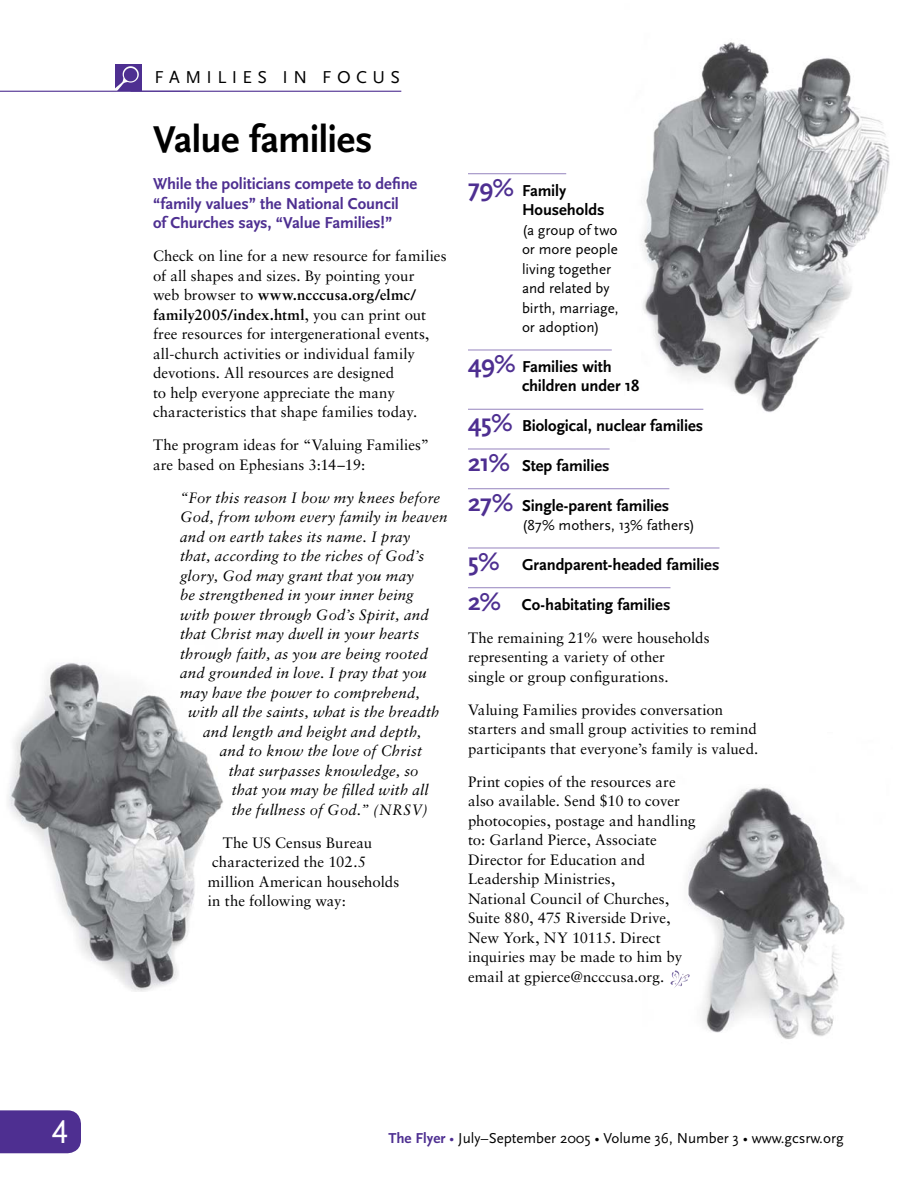
<style>
.page{position:relative;width:918px;height:1188px;background:#fff}
.page>*{position:absolute;margin:0;border:0;box-sizing:border-box;transform-origin:0 0}
.t1{font:700 39px "Scala Sans";letter-spacing:-.015em;color:#000}
.t2{font:34.5px "Scala Sans Caps";color:#fff}
.t3{font:18px "Scala Sans";letter-spacing:.3em;color:#000}
.t4{font:700 16.5px/19.5px "Scala Sans";letter-spacing:-.005em;color:#000}
.t5{font:700 16.5px/19.5px "Scala Sans";letter-spacing:-.005em;color:#4e2f91}
.t6{font:15px/19.5px "Sabon";letter-spacing:.005em;color:#000}
.t7{font:italic 15px "Sabon";letter-spacing:.01em;color:#000}
.t8{font:15px/19.5px "Scala Sans";color:#000}
.s1{font-weight:700}
.s2{font-size:25.5px;color:#4e2f91}
.s3{font-weight:700;color:#4e2f91}
.s4{color:#4e2f91}
</style>
<div class="page">
<div style="left:0;top:1110px;width:81px;height:43px;background:#4e2f91"></div>
<img style="left:8px;top:663px;width:215px;height:329px">
<img style="left:624px;top:42px;width:266px;height:371px">
<img style="left:670px;top:787px;width:175px;height:252px">
<hr style="left:468px;top:173px;width:98px;height:1px;background:#9584be">
<hr style="left:468px;top:350px;width:144px;height:1px;background:#9584be">
<hr style="left:468px;top:409px;width:235px;height:1px;background:#9584be">
<hr style="left:468px;top:449px;width:142px;height:1px;background:#9584be">
<hr style="left:468px;top:488px;width:201px;height:1px;background:#9584be">
<hr style="left:468px;top:548px;width:252px;height:1px;background:#9584be">
<hr style="left:468px;top:587px;width:202px;height:1px;background:#9584be">
<svg style="left:675px;top:970px;width:4px;height:9px"></svg>
<svg style="left:115px;top:64px;width:27px;height:27px"></svg>
<img style="left:118px;top:66px;width:13px;height:20px">
<hr style="left:0;top:91px;width:401px;height:1px;background:#4e2f91">
<p class="t3" style="left:154px;top:68px;width:247px">FAMILIES IN FOCUS</p>
<h1 class="t1" style="left:153px;top:118px;width:221px">Value families</h1>
<p class="t5" style="left:153px;top:174px;width:266px">While the politicians compete to define “family values” the National Council<br>of Churches says, “Value Families!”</p>
<p class="t6" style="left:153px;top:246px;width:295px">Check on line for a new resource for families of all shapes and sizes. By pointing your<br>web browser to <span class="s1">www.ncccusa.org/elmc/ family2005/index.html</span>, you can print out free resources for intergenerational events, all-church activities or individual family devotions. All resources are designed<br>to help everyone appreciate the many characteristics that shape families today.</p>
<p class="t6" style="left:153px;top:435px;width:278px">The program ideas for “Valuing Families” are based on Ephesians 3:14–19:</p>
<p class="t7" style="left:180px;top:489px;width:262px">“For this reason I bow my knees before</p>
<p class="t7" style="left:180px;top:508px;width:269px">God, from whom every family in heaven</p>
<p class="t7" style="left:180px;top:528px;width:232px">and on earth takes its name. I pray</p>
<p class="t7" style="left:180px;top:547px;width:246px">that, according to the riches of God’s</p>
<p class="t7" style="left:180px;top:567px;width:235px">glory, God may grant that you may</p>
<p class="t7" style="left:180px;top:586px;width:235px">be strengthened in your inner being</p>
<p class="t7" style="left:180px;top:606px;width:250px">with power through God’s Spirit, and</p>
<p class="t7" style="left:180px;top:625px;width:241px">that Christ may dwell in your hearts</p>
<p class="t7" style="left:180px;top:645px;width:250px">through faith, as you are being rooted</p>
<p class="t7" style="left:180px;top:664px;width:248px">and grounded in love. I pray that you</p>
<p class="t7" style="left:180px;top:684px;width:242px">may have the power to comprehend,</p>
<p class="t7" style="left:188px;top:703px;width:253px">with all the saints, what is the breadth</p>
<p class="t7" style="left:203px;top:723px;width:220px">and length and height and depth,</p>
<p class="t7" style="left:220px;top:742px;width:204px">and to know the love of Christ</p>
<p class="t7" style="left:229px;top:762px;width:191px">that surpasses knowledge, so</p>
<p class="t7" style="left:232px;top:781px;width:198px">that you may be filled with all</p>
<p class="t7" style="left:232px;top:801px;width:198px">the fullness of God.” (NRSV)</p>
<p class="t6" style="left:223px;top:832px;width:151px">The US Census Bureau</p>
<p class="t6" style="left:212px;top:852px;width:156px">characterized the 102.5</p>
<p class="t6" style="left:208px;top:871px;width:193px">million American households</p>
<p class="t6" style="left:208px;top:891px;width:140px">in the following way:</p>
<p class="t4" style="left:522px;top:181px;width:84px;text-indent:-54px"><span class="s2">79%</span> Family<br>Households</p>
<p class="t8" style="left:522px;top:220px;width:98px">(a group of two or more people living together and related by birth, marriage, or adoption)</p>
<p class="t4" style="left:522px;top:357px;width:119px;text-indent:-54px"><span class="s2">49%</span> Families with children under 18</p>
<p class="t4" style="left:468px;top:417px;width:237px"><span class="s2">45%</span> Biological, nuclear families</p>
<p class="t4" style="left:468px;top:456px;width:143px"><span class="s2">21%</span> Step families</p>
<p class="t4" style="left:468px;top:496px;width:203px"><span class="s2">27%</span> Single-parent families</p>
<p class="t8" style="left:522px;top:516px;width:174px">(87% mothers, 13% fathers)</p>
<p class="t4" style="left:468px;top:555px;width:253px"><span class="s2">5%</span> Grandparent-headed families</p>
<p class="t4" style="left:468px;top:595px;width:204px"><span class="s2">2%</span> Co-habitating families</p>
<p class="t6" style="left:468px;top:628px;width:243px">The remaining 21% were households representing a variety of other<br>single or group configurations.</p>
<p class="t6" style="left:468px;top:700px;width:292px">Valuing Families provides conversation starters and small group activities to remind participants that everyone’s family is valued.</p>
<p class="t6" style="left:468px;top:772px;width:229px">Print copies of the resources are also available. Send $10 to cover photocopies, postage and handling to: Garland Pierce, Associate<br>Director for Education and<br>Leadership Ministries,<br>National Council of Churches,<br>Suite 880, 475 Riverside Drive,<br>New York, NY 10115. Direct inquiries may be made to him by email at gpierce@ncccusa.org.</p>
<h2 class="t2" style="left:51px;top:1113px;width:19px">4</h2>
<p class="t8" style="left:388px;top:1129px;width:457px"><span class="s3">The Flyer</span> <span class="s4">•</span> July–September 2005 • Volume 36, Number 3 • www.gcsrw.org</p>
</div>
